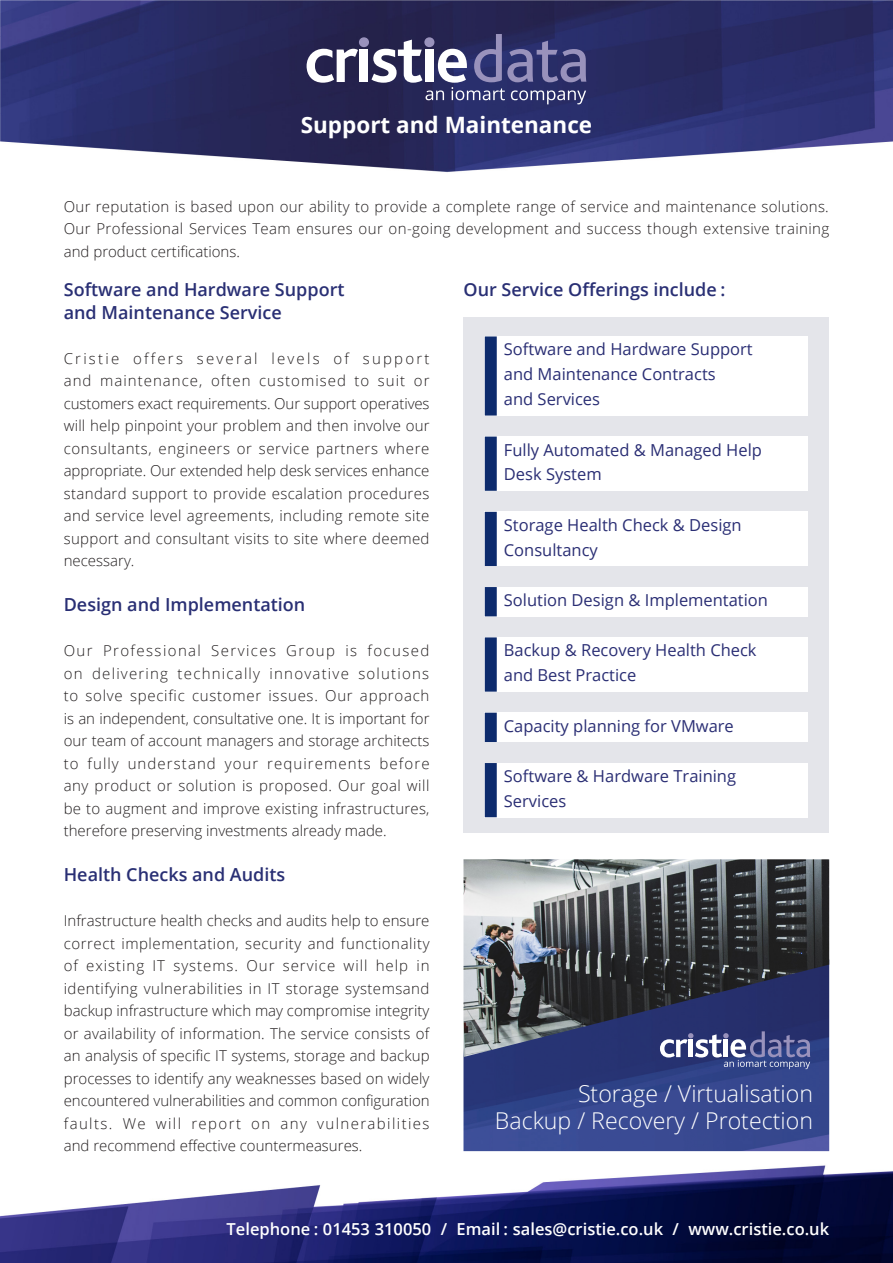
<style>
.page{position:relative;width:893px;height:1263px;background:#fff}
.page>*{position:absolute;margin:0;border:0;box-sizing:border-box;transform-origin:0 0}
.t1{font:300 23.1px "Open Sans";color:#fff}
.t2{font:700 22.5px "Open Sans";color:#fff}
.para_headers_for_cri{font:600 18px/22.5px "Open Sans";color:#292f74}
.t3{font:16.5px/24.9px "Open Sans";color:#2a2e74}
.t4{font:600 16.5px "Open Sans";color:#fff}
.t5{font:300 15px/22.5px "Open Sans";color:#231f20;text-align:justify}
</style>
<div class="page">
<img style="left:0;top:1112px;width:893px;height:151px">
<img style="left:0;top:0;width:893px;height:172px">
<div style="left:463px;top:317px;width:366px;height:515px;background:#e4e5ea"></div>
<div style="left:485px;top:336px;width:323px;height:80px;background:#fff"></div>
<div style="left:485px;top:336px;width:12px;height:80px;background:#0d2b6d"></div>
<div style="left:485px;top:437px;width:323px;height:54px;background:#fff"></div>
<div style="left:485px;top:437px;width:12px;height:54px;background:#0d2b6d"></div>
<div style="left:485px;top:512px;width:323px;height:54px;background:#fff"></div>
<div style="left:485px;top:512px;width:12px;height:54px;background:#0d2b6d"></div>
<div style="left:485px;top:587px;width:323px;height:29px;background:#fff"></div>
<div style="left:485px;top:587px;width:12px;height:29px;background:#0d2b6d"></div>
<div style="left:485px;top:637px;width:323px;height:55px;background:#fff"></div>
<div style="left:485px;top:637px;width:12px;height:55px;background:#0d2b6d"></div>
<div style="left:485px;top:713px;width:323px;height:29px;background:#fff"></div>
<div style="left:485px;top:713px;width:12px;height:29px;background:#0d2b6d"></div>
<div style="left:485px;top:763px;width:323px;height:54px;background:#fff"></div>
<div style="left:485px;top:763px;width:12px;height:54px;background:#0d2b6d"></div>
<svg style="left:307px;top:49px;width:51px;height:34px"></svg>
<div style="left:359px;top:37px;width:10px;height:10px;background:#9992bc;border-radius:50%"></div>
<div style="left:360px;top:50px;width:8px;height:32px;background:#fff"></div>
<svg style="left:371px;top:34px;width:215px;height:70px;background:#575884"></svg>
<img style="left:463px;top:1057px;width:366px;height:94px">
<img style="left:463px;top:859px;width:366px;height:198px">
<svg style="left:660px;top:1031px;width:150px;height:38px;background:#596295"></svg>
<p class="t2" style="left:301px;top:109px;width:293px">Support and Maintenance</p>
<p class="t5" style="left:64px;top:195px;width:767px">Our reputation is based upon our ability to provide a complete range of service and maintenance solutions.<br>Our Professional Services Team ensures our on-going development and success though extensive training and product certifications.</p>
<p class="para_headers_for_cri" style="left:64px;top:278px;width:282px">Software and Hardware Support and Maintenance Service</p>
<p class="t5" style="left:64px;top:346px;width:367px">Cristie offers several levels of support and maintenance, often customised to suit or customers exact requirements. Our support operatives will help pinpoint your problem and then involve our consultants, engineers or service partners where appropriate. Our extended help desk services enhance standard support to provide escalation procedures and service level agreements, including remote site support and consultant visits to site where deemed necessary.</p>
<p class="para_headers_for_cri" style="left:64px;top:593px;width:243px">Design and Implementation</p>
<p class="t5" style="left:64px;top:639px;width:367px">Our Professional Services Group is focused on delivering technically innovative solutions to solve specific customer issues. Our approach is an independent, consultative one. It is important for our team of account managers and storage architects to fully understand your requirements before any product or solution is proposed. Our goal will be to augment and improve existing infrastructures, therefore preserving investments already made.</p>
<p class="para_headers_for_cri" style="left:64px;top:863px;width:223px">Health Checks and Audits</p>
<p class="t5" style="left:64px;top:909px;width:367px">Infrastructure health checks and audits help to ensure correct implementation, security and functionality of existing IT systems. Our service will help in identifying vulnerabilities in IT storage systemsand backup infrastructure which may compromise integrity or availability of information. The service consists of an analysis of specific IT systems, storage and backup processes to identify any weaknesses based on widely encountered vulnerabilities and common configuration faults. We will report on any vulnerabilities and recommend effective countermeasures.</p>
<p class="para_headers_for_cri" style="left:463px;top:278px;width:263px">Our Service Offerings include :</p>
<p class="t3" style="left:504px;top:337px;width:250px">Software and Hardware Support and Maintenance Contracts<br>and Services</p>
<p class="t3" style="left:504px;top:437px;width:260px">Fully Automated &amp; Managed Help<br>Desk System</p>
<p class="t3" style="left:504px;top:512px;width:239px">Storage Health Check &amp; Design<br>Consultancy</p>
<p class="t3" style="left:504px;top:587px;width:266px">Solution Design &amp; Implementation</p>
<p class="t3" style="left:504px;top:637px;width:254px">Backup &amp; Recovery Health Check and Best Practice</p>
<p class="t3" style="left:504px;top:713px;width:231px">Capacity planning for VMware</p>
<p class="t3" style="left:504px;top:763px;width:234px">Software &amp; Hardware Training<br>Services</p>
<p class="t1" style="left:578px;top:1078px;width:236px">Storage / Virtualisation</p>
<p class="t1" style="left:495px;top:1105px;width:320px">Backup / Recovery / Protection</p>
<p class="t4" style="left:227px;top:1218px;width:604px">Telephone : 01453 310050 / Email : sales@cristie.co.uk / www.cristie.co.uk</p>
</div>
